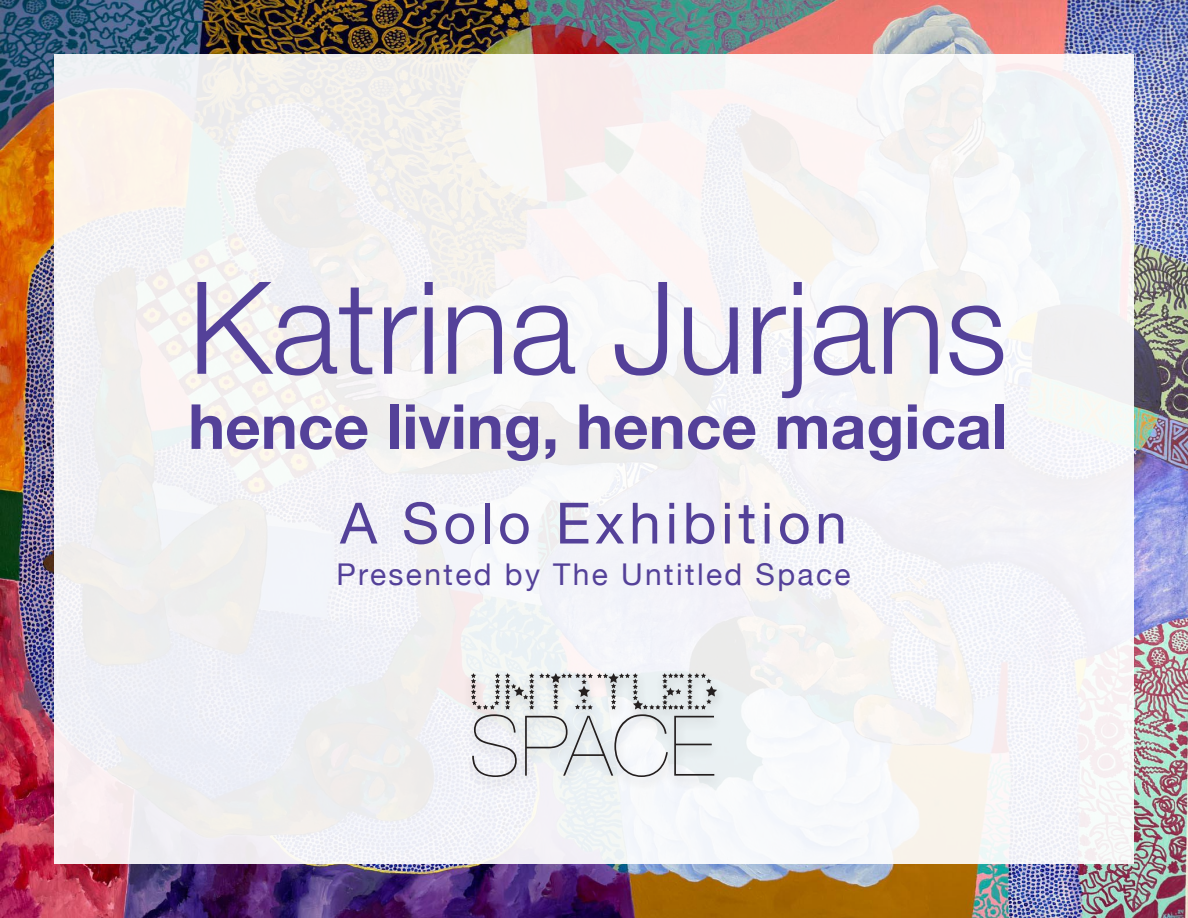
<style>
.page{position:relative;width:1188px;height:918px;background:#fff}
.page>*{position:absolute;margin:0;border:0;box-sizing:border-box;transform-origin:0 0}
.t1{font:300 128.55px "Helvetica Neue";color:#544199}
.t2{font:700 62.25px "Helvetica Neue";color:#544199}
.t3{font:57px "Helvetica Neue";letter-spacing:.08em;color:#544199}
.t4{font:30px "Helvetica Neue";letter-spacing:.08em;color:#544199}
</style>
<div class="page">
<img style="left:0;top:0;width:1188px;height:918px">
<div style="left:54px;top:54px;width:1080px;height:810px;background:#f4f3f5"></div>
<div style="left:463px;top:669px;width:263px;height:54px;background:#241f1f;opacity:.24"></div>
<div style="left:464px;top:710px;width:260px;height:81px;background:#f0f2f5"></div>
<svg style="left:471px;top:673px;width:246px;height:104px"></svg>
<h1 class="t1" style="left:188px;top:224px;width:820px">Katrina Jurjans</h1>
<h2 class="t2" style="left:188px;top:378px;width:821px">hence living, hence magical</h2>
<h3 class="t3" style="left:340px;top:482px;width:508px">A Solo Exhibition</h3>
<p class="t4" style="left:336px;top:553px;width:516px">Presented by The Untitled Space</p>
</div>
